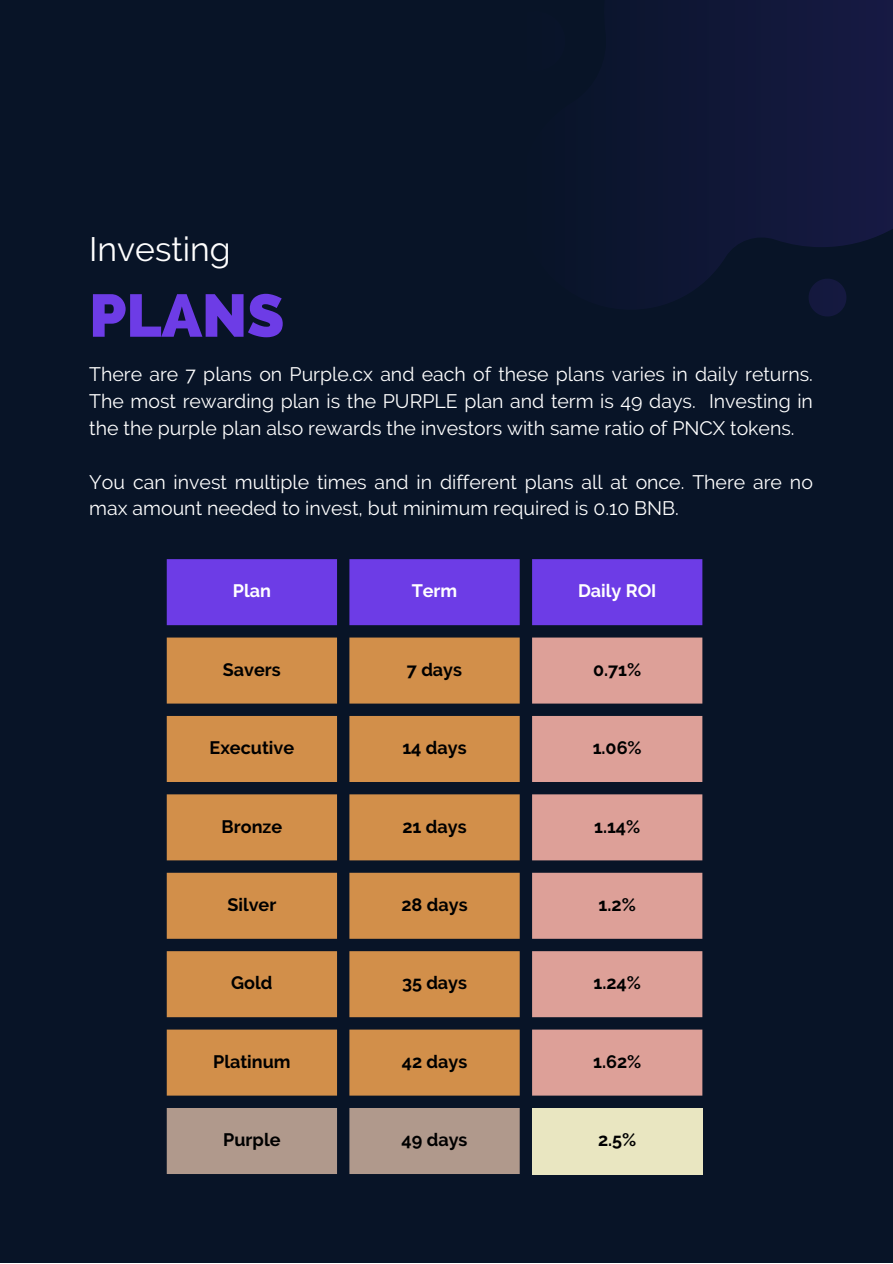
<style>
.page{position:relative;width:893px;height:1264px;background:#fff}
.page>*{position:absolute;margin:0;border:0;box-sizing:border-box;transform-origin:0 0}
.t1{font:800 60px "Raleway";color:#6d3ce6}
.t2{font:33.75px "Raleway";color:#fff}
.t3{font:19.5px/27px "Raleway";color:#fff;text-align:justify}
.t4{font:700 18px "Raleway";color:#000}
.t5{font:700 18px "Raleway";color:#fff}
</style>
<div class="page">
<div style="left:0;top:0;width:892px;height:1262px;background:#081427"></div>
<svg style="left:658px;top:0;width:234px;height:306px;fill:#111738"></svg>
<svg style="left:808px;top:279px;width:38px;height:37px"></svg>
<div style="left:167px;top:559px;width:535px;height:66px;background:#6d3ce6"></div>
<svg style="left:167px;top:637px;width:352px;height:458px;background:#b27b44"></svg>
<svg style="left:532px;top:637px;width:170px;height:458px;background:#bf8c88"></svg>
<div style="left:167px;top:1108px;width:352px;height:65px;background:#b0998c"></div>
<div style="left:532px;top:1107px;width:170px;height:66px;background:#e9e6c1"></div>
<p class="t2" style="left:89px;top:229px;width:143px">Investing</p>
<p class="t1" style="left:89px;top:280px;width:196px">PLANS</p>
<p class="t3" style="left:89px;top:360px;width:725px">There are 7 plans on Purple.cx and each of these plans varies in daily returns.<br>The most rewarding plan is the PURPLE plan and term is 49 days. Investing in the the purple plan also rewards the investors with same ratio of PNCX tokens.</p>
<p class="t3" style="left:89px;top:468px;width:725px">You can invest multiple times and in different plans all at once. There are no max amount needed to invest, but minimum required is 0.10 BNB.</p>
<p class="t5" style="left:233px;top:580px;width:40px">Plan</p>
<p class="t5" style="left:411px;top:580px;width:47px">Term</p>
<p class="t5" style="left:578px;top:580px;width:80px">Daily ROI</p>
<p class="t4" style="left:223px;top:659px;width:59px">Savers</p>
<p class="t4" style="left:407px;top:659px;width:57px">7 days</p>
<p class="t4" style="left:593px;top:659px;width:50px">0.71%</p>
<p class="t4" style="left:209px;top:737px;width:86px">Executive</p>
<p class="t4" style="left:402px;top:737px;width:66px">14 days</p>
<p class="t4" style="left:592px;top:737px;width:51px">1.06%</p>
<p class="t4" style="left:221px;top:815px;width:62px">Bronze</p>
<p class="t4" style="left:402px;top:815px;width:66px">21 days</p>
<p class="t4" style="left:594px;top:815px;width:48px">1.14%</p>
<p class="t4" style="left:227px;top:894px;width:50px">Silver</p>
<p class="t4" style="left:401px;top:894px;width:68px">28 days</p>
<p class="t4" style="left:598px;top:894px;width:39px">1.2%</p>
<p class="t4" style="left:231px;top:972px;width:43px">Gold</p>
<p class="t4" style="left:402px;top:972px;width:67px">35 days</p>
<p class="t4" style="left:593px;top:972px;width:49px">1.24%</p>
<p class="t4" style="left:213px;top:1050px;width:79px">Platinum</p>
<p class="t4" style="left:402px;top:1050px;width:67px">42 days</p>
<p class="t4" style="left:593px;top:1050px;width:50px">1.62%</p>
<p class="t4" style="left:223px;top:1129px;width:59px">Purple</p>
<p class="t4" style="left:401px;top:1129px;width:67px">49 days</p>
<p class="t4" style="left:598px;top:1129px;width:40px">2.5%</p>
</div>
